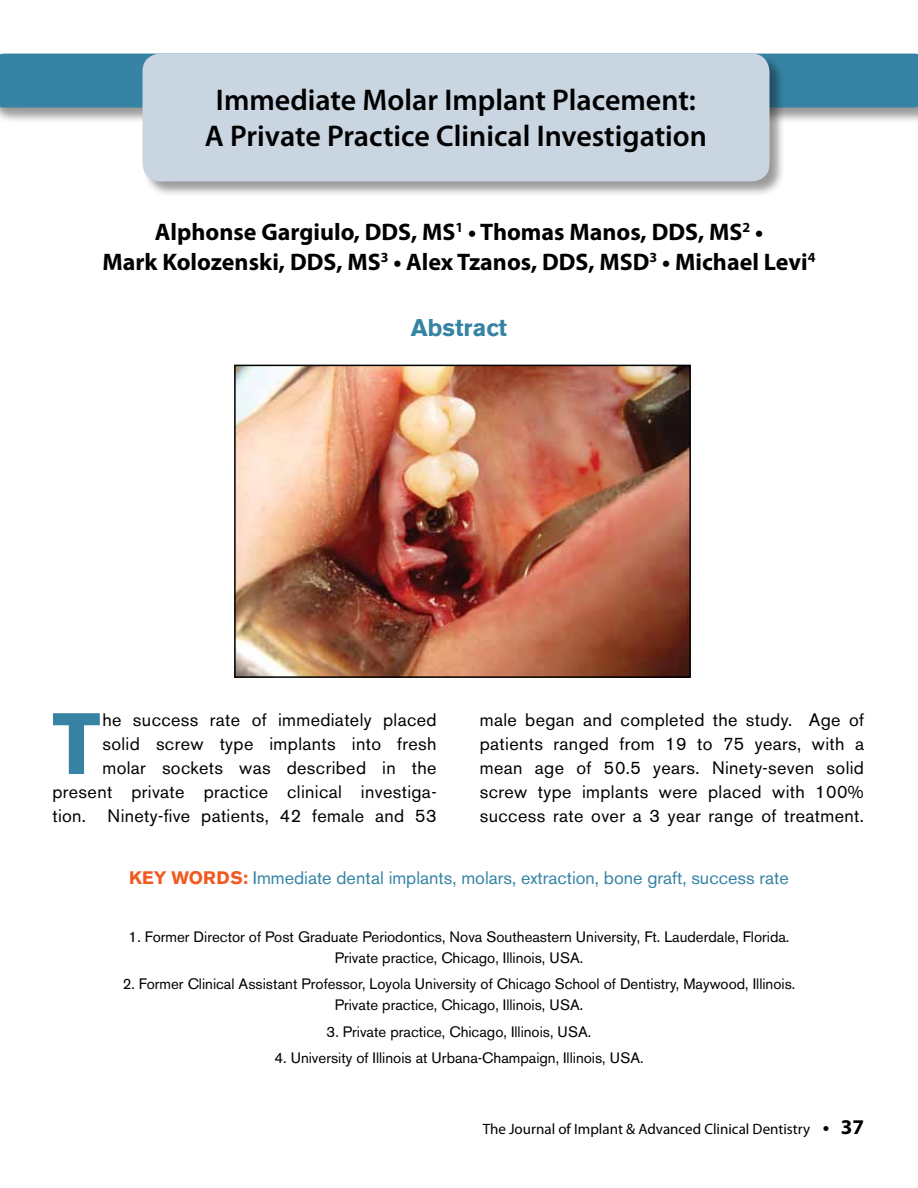
<style>
.page{position:relative;width:918px;height:1188px;background:#fff}
.page>*{position:absolute;margin:0;border:0;box-sizing:border-box;transform-origin:0 0}
.t1{font:700 85.95px "Akzidenz Grotesk BE";color:#3683a4}
.t2{font:600 30px/36px "Myriad Pro";color:#000;text-align:center}
.t3{font:700 24px/30px "Myriad Pro";color:#000;text-align:center}
.t4{font:700 24px "Akzidenz Grotesk BE";color:#3683a4}
.t5{font:18px/24px "Akzidenz Grotesk BE";letter-spacing:.02em;color:#000;text-align:right}
.t6{font:18px "Akzidenz Grotesk BE";color:#3683a4}
.t7{font:15px/21px "Akzidenz Grotesk BE";color:#000;text-align:center}
.t8{font:15px "Myriad Pro";color:#000}
.s1{font-weight:700;color:#f15a22}
.s2{font-weight:600;font-size:21px}
.s3{font-weight:700;font-size:21px}
</style>
<div class="page">
<div style="left:0;top:53px;width:918px;height:71px;background:#000;opacity:.4"></div>
<div style="left:0;top:54px;width:918px;height:54px;background:#3683a4"></div>
<div style="left:142px;top:53px;width:644px;height:145px;background:#000;opacity:.4"></div>
<div style="left:142px;top:54px;width:628px;height:127px;background:#c9d5e0;border-radius:18px"></div>
<img style="left:237px;top:368px;width:451px;height:307px">
<div style="left:234px;top:365px;width:457px;height:313px;border:2px solid #000"></div>
<h2 class="t2" style="left:205px;top:82px;width:504px">Immediate Molar Implant Placement:<br>A Private Practice Clinical Investigation</h2>
<h3 class="t3" style="left:103px;top:217px;width:714px">Alphonse Gargiulo, DDS, MS<sup>1</sup> • Thomas Manos, DDS, MS<sup>2</sup> •<br>Mark Kolozenski, DDS, MS<sup>3</sup> • Alex Tzanos, DDS, MSD<sup>3</sup> • Michael Levi<sup>4</sup></h3>
<h3 class="t4" style="left:411px;top:314px;width:97px">Abstract</h3>
<h1 class="t1" style="left:52px;top:694px;width:50px">T</h1>
<p class="t5" style="left:52px;top:708px;width:386px">he success rate of immediately placed<br>solid screw type implants into fresh<br>molar sockets was described in the present private practice clinical investiga&shy;tion. Ninety-five patients, 42 female and 53</p>
<p class="t5" style="left:480px;top:708px;width:386px;text-align:justify">male began and completed the study. Age of patients ranged from 19 to 75 years, with a mean age of 50.5 years. Ninety-seven solid screw type implants were placed with 100% success rate over a 3 year range of treatment.</p>
<p class="t6" style="left:129px;top:867px;width:661px"><span class="s1">KEY WORDS:</span> Immediate dental implants, molars, extraction, bone graft, success rate</p>
<p class="t7" style="left:129px;top:926px;width:662px">1. Former Director of Post Graduate Periodontics, Nova Southeastern University, Ft. Lauderdale, Florida.<br>Private practice, Chicago, Illinois, USA.</p>
<p class="t7" style="left:123px;top:973px;width:674px">2. Former Clinical Assistant Professor, Loyola University of Chicago School of Dentistry, Maywood, Illinois.<br>Private practice, Chicago, Illinois, USA.</p>
<p class="t7" style="left:327px;top:1021px;width:266px">3. Private practice, Chicago, Illinois, USA.</p>
<p class="t7" style="left:274px;top:1047px;width:371px">4. University of Illinois at Urbana-Champaign, Illinois, USA.</p>
<p class="t8" style="left:483px;top:1121px;width:383px">The Journal of Implant &amp; Advanced Clinical Dentistry <span class="s2">•</span> <span class="s3">37</span></p>
</div>
